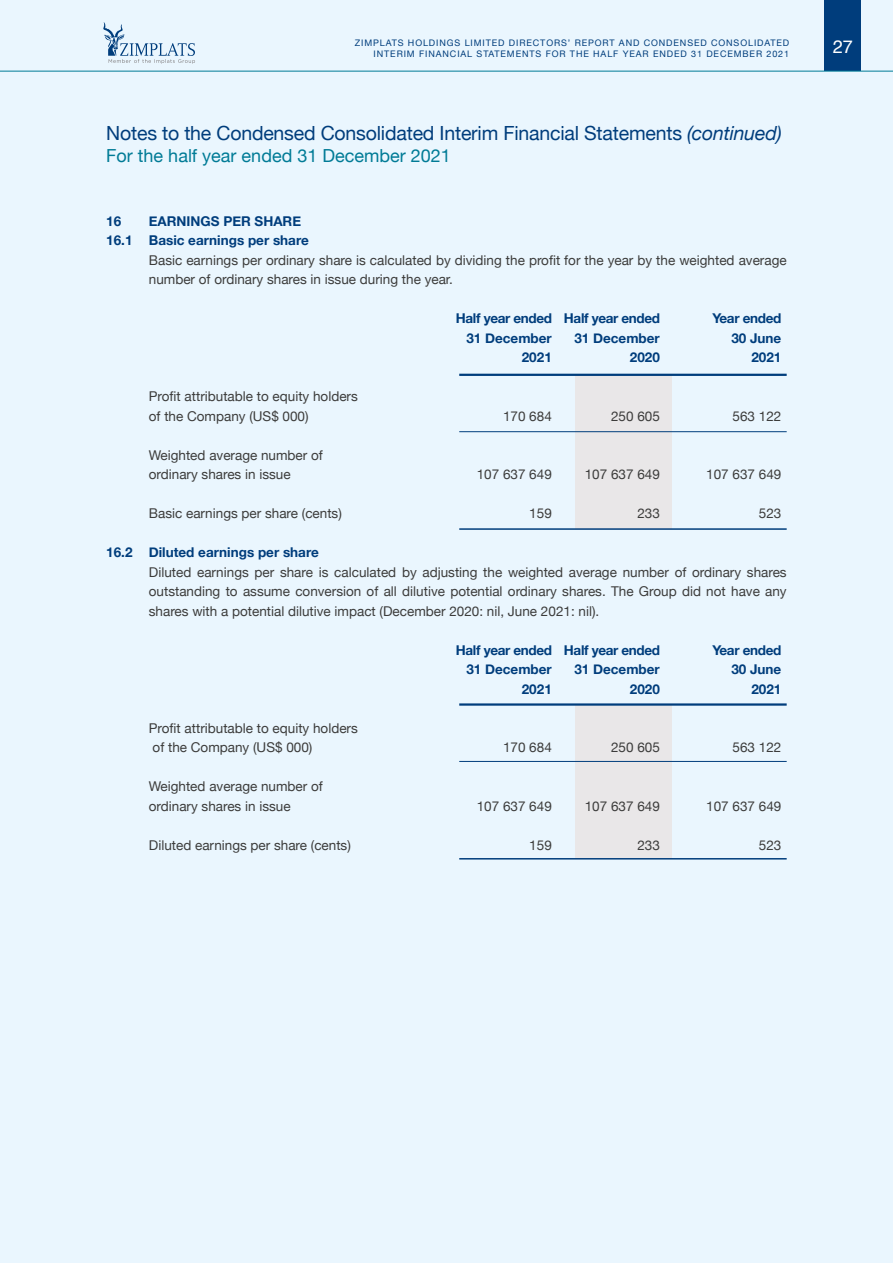
<style>
.page{position:relative;width:893px;height:1263px;background:#eaf6fe}
.page>*{position:absolute;margin:0;border:0;box-sizing:border-box;transform-origin:0 0}
.t1{font:19.5px "Helvetica Neue";letter-spacing:-.01em;color:#003d7c}
.t2{font:18px "Helvetica Neue";color:#007b96}
.t3{font:18px "Helvetica";color:#fff}
.t4{font:13.5px/19.5px "Helvetica Neue";color:#3c3c3b}
.t5{font:700 13.5px/19.5px "Helvetica Neue";color:#003d7c}
.t6{font:700 13.5px "Helvetica Neue";letter-spacing:-.025em;color:#003d7c}
.t7{font:9px/10.8px "Helvetica Neue";letter-spacing:.1em;color:#003d7c;text-align:right}
.s1{font-style:italic}
</style>
<div class="page">
<div style="left:824px;top:0;width:37px;height:70px;background:#003d7c"></div>
<svg style="left:103px;top:22px;width:92px;height:42px"></svg>
<hr style="left:0;top:71px;width:893px;height:1px;background:#007b96">
<div style="left:575px;top:376px;width:96px;height:152px;background:#e9e7e8"></div>
<div style="left:575px;top:706px;width:96px;height:152px;background:#e9e7e8"></div>
<hr style="left:459px;top:374px;width:328px;height:2px;background:#003d7c">
<hr style="left:459px;top:703px;width:328px;height:3px;background:#003d7c">
<hr style="left:459px;top:431px;width:328px;height:1px;background:#003d7c">
<hr style="left:459px;top:761px;width:328px;height:1px;background:#003d7c">
<hr style="left:459px;top:528px;width:328px;height:2px;background:#003d7c">
<hr style="left:459px;top:858px;width:328px;height:1px;background:#003d7c">
<p class="t7" style="left:355px;top:38px;width:436px">ZIMPLATS HOLDINGS LIMITED DIRECTORS’ REPORT AND CONDENSED CONSOLIDATED<br>INTERIM FINANCIAL STATEMENTS FOR THE HALF YEAR ENDED 31 DECEMBER 2021</p>
<h2 class="t3" style="left:833px;top:33px;width:22px">27</h2>
<h1 class="t1" style="left:106px;top:119px;width:677px">Notes to the Condensed Consolidated Interim Financial Statements <span class="s1">(continued)</span></h1>
<h2 class="t2" style="left:106px;top:142px;width:346px">For the half year ended 31 December 2021</h2>
<p class="t5" style="left:106px;top:212px;width:204px;text-indent:43px">EARNINGS PER SHARE<br>16.1 Basic earnings per share</p>
<p class="t4" style="left:149px;top:251px;width:639px">Basic earnings per ordinary share is calculated by dividing the profit for the year by the weighted average number of ordinary shares in issue during the year.</p>
<p class="t6" style="left:456px;top:308px;width:206px">Half year ended Half year ended</p>
<p class="t6" style="left:712px;top:308px;width:70px">Year ended</p>
<p class="t5" style="left:466px;top:329px;width:87px">31 December</p>
<p class="t5" style="left:574px;top:329px;width:87px">31 December</p>
<p class="t5" style="left:731px;top:329px;width:52px">30 June</p>
<p class="t5" style="left:522px;top:348px;width:32px">2021</p>
<p class="t5" style="left:630px;top:348px;width:32px">2020</p>
<p class="t5" style="left:751px;top:348px;width:32px">2021</p>
<p class="t4" style="left:149px;top:387px;width:211px">Profit attributable to equity holders of the Company (US$ 000)</p>
<p class="t5" style="left:106px;top:212px;width:17px">16</p>
<p class="t4" style="left:503px;top:407px;width:50px">170 684</p>
<p class="t4" style="left:611px;top:407px;width:50px">250 605</p>
<p class="t4" style="left:733px;top:407px;width:50px">563 122</p>
<p class="t4" style="left:149px;top:446px;width:176px">Weighted average number of ordinary shares in issue</p>
<p class="t4" style="left:477px;top:465px;width:77px">107 637 649</p>
<p class="t4" style="left:585px;top:465px;width:77px">107 637 649</p>
<p class="t4" style="left:706px;top:465px;width:77px">107 637 649</p>
<p class="t4" style="left:149px;top:504px;width:195px">Basic earnings per share (cents)</p>
<p class="t4" style="left:529px;top:504px;width:24px">159</p>
<p class="t4" style="left:637px;top:504px;width:24px">233</p>
<p class="t4" style="left:759px;top:504px;width:24px">523</p>
<p class="t5" style="left:106px;top:543px;width:214px">16.2 Diluted earnings per share</p>
<p class="t4" style="left:149px;top:563px;width:639px;text-align:justify">Diluted earnings per share is calculated by adjusting the weighted average number of ordinary shares outstanding to assume conversion of all dilutive potential ordinary shares. The Group did not have any shares with a potential dilutive impact (December 2020: nil, June 2021: nil).</p>
<p class="t6" style="left:456px;top:639px;width:206px">Half year ended Half year ended</p>
<p class="t6" style="left:712px;top:639px;width:70px">Year ended</p>
<p class="t5" style="left:466px;top:660px;width:87px">31 December</p>
<p class="t5" style="left:574px;top:660px;width:87px">31 December</p>
<p class="t5" style="left:731px;top:660px;width:52px">30 June</p>
<p class="t5" style="left:522px;top:679px;width:32px">2021</p>
<p class="t5" style="left:630px;top:679px;width:32px">2020</p>
<p class="t5" style="left:751px;top:679px;width:32px">2021</p>
<p class="t4" style="left:149px;top:719px;width:211px">Profit attributable to equity holders of the Company (US$ 000)</p>
<p class="t4" style="left:503px;top:738px;width:50px">170 684</p>
<p class="t4" style="left:611px;top:738px;width:50px">250 605</p>
<p class="t4" style="left:733px;top:738px;width:50px">563 122</p>
<p class="t4" style="left:149px;top:777px;width:176px">Weighted average number of ordinary shares in issue</p>
<p class="t4" style="left:477px;top:797px;width:77px">107 637 649</p>
<p class="t4" style="left:585px;top:797px;width:77px">107 637 649</p>
<p class="t4" style="left:706px;top:797px;width:77px">107 637 649</p>
<p class="t4" style="left:149px;top:836px;width:204px">Diluted earnings per share (cents)</p>
<p class="t4" style="left:529px;top:836px;width:24px">159</p>
<p class="t4" style="left:637px;top:836px;width:24px">233</p>
<p class="t4" style="left:759px;top:836px;width:24px">523</p>
</div>
